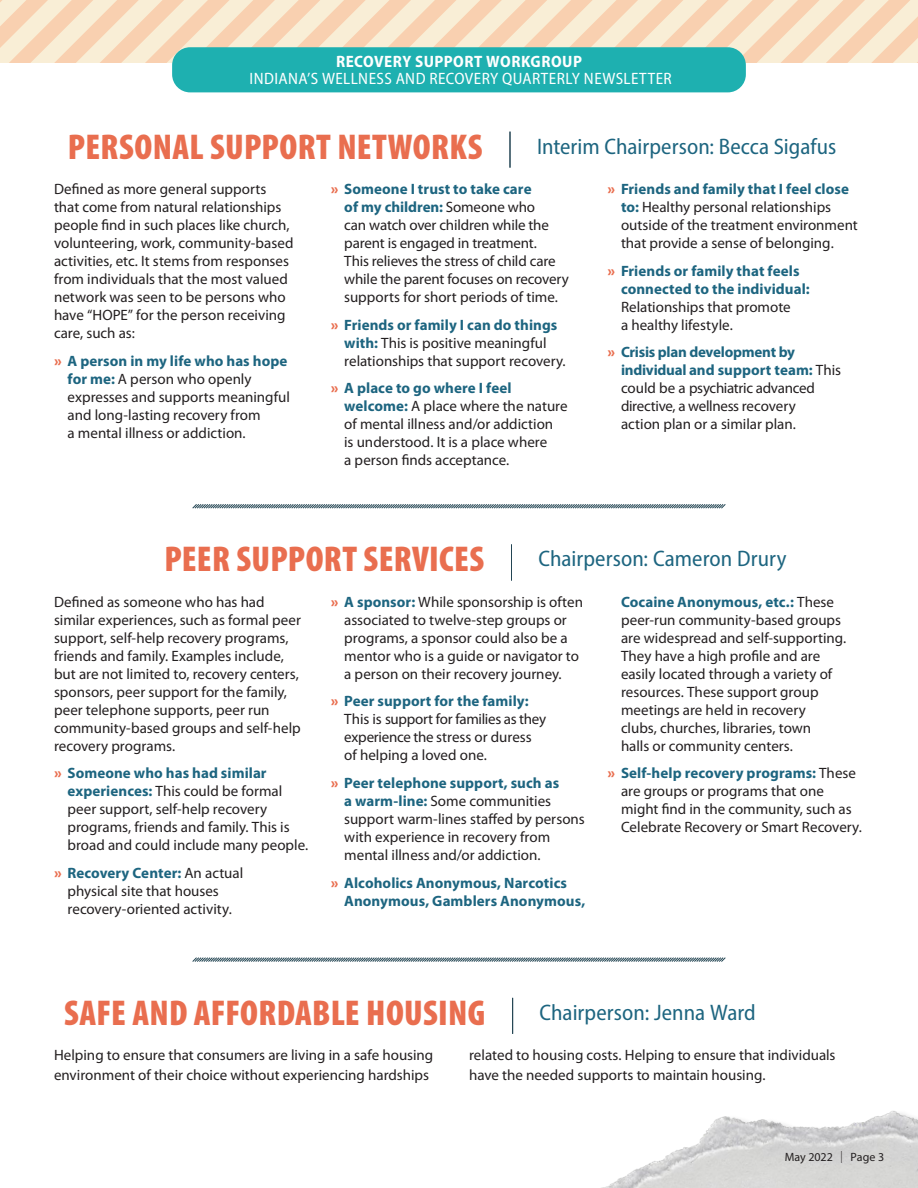
<style>
.page{position:relative;width:918px;height:1188px;background:#fff}
.page>*{position:absolute;margin:0;border:0;box-sizing:border-box;transform-origin:0 0}
.H1-v2{font:900 condensed 36px "Myriad Pro";letter-spacing:.01em;color:#e96e4f}
.t1{font:semi-condensed 22.5px "Myriad Pro";color:#1d6580}
.t2{font:semi-condensed 16.5px "Myriad Pro";letter-spacing:.025em;color:#fff}
.t3{font:700 semi-condensed 16.5px "Myriad Pro";letter-spacing:.03em;color:#fff}
.t4{font:15px/18px "Myriad Pro";color:#231f20}
.t5{font:700 15px/18px "Myriad Pro";letter-spacing:.005em;color:#1d6580}
.t6{font:12px "Myriad Pro";color:#231f20}
.s1{font-weight:900;font-stretch:semi-expanded;color:#e96e4f}
.s2{font-weight:700;color:#1d6580}
.s3{font-weight:400;color:#231f20}
.s4{font-weight:300;font-stretch:condensed}
</style>
<div class="page">
<img style="left:601px;top:1111px;width:317px;height:77px">
<svg style="left:0;top:0;width:918px;height:93px;background:#f8e0c5"></svg>
<div style="left:0;top:63px;width:918px;height:27px;background:#fff"></div>
<div style="left:172px;top:47px;width:574px;height:45px;background:#1eb0b0;border-radius:18px"></div>
<hr style="left:510px;top:132px;width:1px;height:36px;background:#234553">
<hr style="left:511px;top:544px;width:1px;height:36px;background:#234553">
<svg style="left:192px;top:504px;width:534px;height:5px;background:#93a3aa"></svg>
<hr style="left:512px;top:998px;width:1px;height:36px;background:#234553">
<svg style="left:192px;top:957px;width:534px;height:5px;background:#93a3aa"></svg>
<p class="t3" style="left:336px;top:51px;width:247px">RECOVERY SUPPORT WORKGROUP</p>
<p class="t2" style="left:250px;top:68px;width:424px">INDIANA’S WELLNESS AND RECOVERY QUARTERLY NEWSLETTER</p>
<h1 class="H1-v2" style="left:68px;top:124px;width:416px">PERSONAL SUPPORT NETWORKS</h1>
<h2 class="t1" style="left:537px;top:132px;width:301px">Interim Chairperson: Becca Sigafus</h2>
<p class="t4" style="left:54px;top:180px;width:241px">Defined as more general supports that come from natural relationships people find in such places like church, volunteering, work, community-based activities, etc. It stems from responses from individuals that the most valued network was seen to be persons who have “HOPE” for the person receiving care, such as:</p>
<p class="t4" style="left:68px;top:351px;width:224px;text-indent:-14px"><span class="s1">»</span> <span class="s2">A person in my life who has hope for me:</span> A person who openly expresses and supports meaningful and long-lasting recovery from<br>a mental illness or addiction.</p>
<p class="t4" style="left:621px;top:180px;width:238px;text-indent:-14px"><span class="s1">»</span> <span class="s2">Friends and family that I feel close to:</span> Healthy personal relationships outside of the treatment environment that provide a sense of belonging.</p>
<p class="t5" style="left:621px;top:261px;width:190px;text-indent:-14px"><span class="s1">»</span> Friends or family that feels connected to the individual:<br><span class="s3">Relationships that promote<br>a healthy lifestyle.</span></p>
<p class="t4" style="left:621px;top:343px;width:222px;text-indent:-14px"><span class="s1">»</span> <span class="s2">Crisis plan development by individual and support team:</span> This could be a psychiatric advanced directive, a wellness recovery<br>action plan or a similar plan.</p>
<p class="t4" style="left:344px;top:180px;width:226px;text-indent:-14px"><span class="s1">»</span> <span class="s2">Someone I trust to take care<br>of my children:</span> Someone who<br>can watch over children while the parent is engaged in treatment.<br>This relieves the stress of child care while the parent focuses on recovery supports for short periods of time.</p>
<p class="t4" style="left:344px;top:315px;width:223px;text-indent:-14px"><span class="s1">»</span> <span class="s2">Friends or family I can do things with:</span> This is positive meaningful relationships that support recovery.</p>
<p class="t4" style="left:344px;top:379px;width:225px;text-indent:-14px"><span class="s1">»</span> <span class="s2">A place to go where I feel welcome:</span> A place where the nature of mental illness and/or addiction<br>is understood. It is a place where<br>a person finds acceptance.</p>
<h1 class="H1-v2" style="left:164px;top:536px;width:321px">PEER SUPPORT SERVICES</h1>
<h2 class="t1" style="left:538px;top:545px;width:249px">Chairperson: Cameron Drury</h2>
<p class="t4" style="left:54px;top:592px;width:249px">Defined as someone who has had similar experiences, such as formal peer support, self-help recovery programs, friends and family. Examples include, but are not limited to, recovery centers, sponsors, peer support for the family, peer telephone supports, peer run community-based groups and self-help recovery programs.</p>
<p class="t4" style="left:68px;top:764px;width:242px;text-indent:-14px"><span class="s1">»</span> <span class="s2">Someone who has had similar experiences:</span> This could be formal peer support, self-help recovery programs, friends and family. This is broad and could include many people.</p>
<p class="t4" style="left:67px;top:864px;width:177px;text-indent:-13px"><span class="s1">»</span> <span class="s2">Recovery Center:</span> An actual physical site that houses recovery-oriented activity.</p>
<p class="t4" style="left:344px;top:592px;width:240px;text-indent:-14px"><span class="s1">»</span> <span class="s2">A sponsor:</span> While sponsorship is often associated to twelve-step groups or programs, a sponsor could also be a mentor who is a guide or navigator to a person on their recovery journey.</p>
<p class="t4" style="left:344px;top:692px;width:203px;text-indent:-14px"><span class="s1">»</span> <span class="s2">Peer support for the family:<br></span>This is support for families as they experience the stress or duress of helping a loved one.</p>
<p class="t4" style="left:344px;top:774px;width:242px;text-indent:-14px"><span class="s1">»</span> <span class="s2">Peer telephone support, such as<br>a warm-line:</span> Some communities support warm-lines staffed by persons with experience in recovery from mental illness and/or addiction.</p>
<p class="t5" style="left:344px;top:873px;width:243px;text-indent:-14px"><span class="s1">»</span> Alcoholics Anonymous, Narcotics<br>Anonymous, Gamblers Anonymous,</p>
<p class="t4" style="left:621px;top:592px;width:227px"><span class="s2">Cocaine Anonymous, etc.:</span> These peer-run community-based groups are widespread and self-supporting.<br>They have a high profile and are easily located through a variety of resources. These support group meetings are held in recovery<br>clubs, churches, libraries, town<br>halls or community centers.</p>
<p class="t4" style="left:621px;top:764px;width:242px;text-indent:-14px"><span class="s1">»</span> <span class="s2">Self-help recovery programs:</span> These are groups or programs that one might find in the community, such as Celebrate Recovery or Smart Recovery.</p>
<h1 class="H1-v2" style="left:64px;top:990px;width:422px">SAFE AND AFFORDABLE HOUSING</h1>
<h2 class="t1" style="left:540px;top:998px;width:218px">Chairperson: Jenna Ward</h2>
<p class="t4" style="left:54px;top:1045px;width:381px;line-height:19.5px">Helping to ensure that consumers are living in a safe housing environment of their choice without experiencing hardships</p>
<p class="t4" style="left:469px;top:1045px;width:368px;line-height:19.5px">related to housing costs. Helping to ensure that individuals have the needed supports to maintain housing.</p>
<p class="t6" style="left:785px;top:1150px;width:101px">May 2022 <span class="s4">|</span> Page 3</p>
</div>
